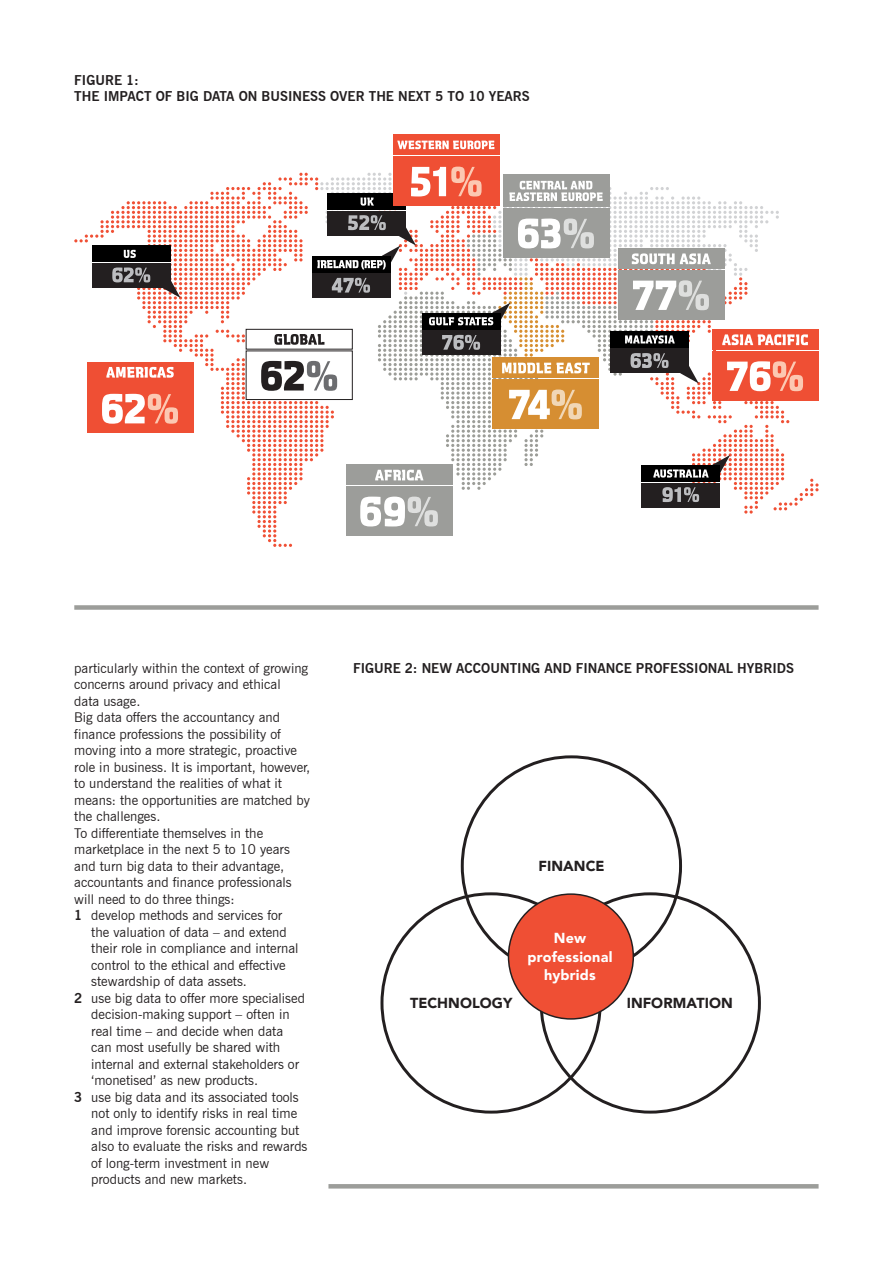
<style>
.page{position:relative;width:893px;height:1263px;background:#fff}
.page>*{position:absolute;margin:0;border:0;box-sizing:border-box;transform-origin:0 0}
.table_text{font:900 14.4px "Avenir LT Std";letter-spacing:.005em;color:#231f20}
.table_text-2{font:900 14.4px/18.5px "Avenir LT Std";letter-spacing:.01em;color:#fff;text-align:center}
.t1{font:13.5px/16.5px "News Gothic BT";color:#231f20}
.t2{font:700 13.5px "News Gothic BT";color:#231f20}
.s1{font-weight:700}
</style>
<div class="page">
<div style="left:393px;top:135px;width:106px;height:20px;background:#ef4f34"></div>
<svg style="left:397px;top:141px;width:97px;height:8px"></svg>
<div style="left:393px;top:156px;width:106px;height:50px;background:#ef4f34"></div>
<svg style="left:74px;top:167px;width:745px;height:380px"></svg>
<div style="left:74px;top:605px;width:745px;height:5px;background:#9c9d9a"></div>
<div style="left:508px;top:894px;width:125px;height:125px;background:#ef4f34;border-radius:50%"></div>
<hr style="left:328px;top:1184px;width:491px;height:4px;background:#9c9d9a">
<p class="t2" style="left:74px;top:72px;width:66px">FIGURE 1:</p>
<p class="t2" style="left:74px;top:88px;width:457px">THE IMPACT OF BIG DATA ON BUSINESS OVER THE NEXT 5 TO 10 YEARS</p>
<p class="t1" style="left:74px;top:659px;width:235px">particularly within the context of growing concerns around privacy and ethical data usage.</p>
<p class="t1" style="left:74px;top:709px;width:238px">Big data offers the accountancy and finance professions the possibility of moving into a more strategic, proactive role in business. It is important, however, to understand the realities of what it means: the opportunities are matched by the challenges.</p>
<p class="t1" style="left:74px;top:824px;width:219px">To differentiate themselves in the marketplace in the next 5 to 10 years and turn big data to their advantage, accountants and finance professionals will need to do three things:</p>
<p class="t1" style="left:91px;top:907px;width:209px;text-indent:-17px"><span class="s1">1</span> develop methods and services for the valuation of data – and extend their role in compliance and internal control to the ethical and effective stewardship of data assets.</p>
<p class="t1" style="left:91px;top:989px;width:215px;text-indent:-17px"><span class="s1">2</span> use big data to offer more specialised decision-making support – often in real time – and decide when data can most usefully be shared with internal and external stakeholders or ‘monetised’ as new products.</p>
<p class="t1" style="left:91px;top:1088px;width:218px;text-indent:-17px"><span class="s1">3</span> use big data and its associated tools not only to identify risks in real time and improve forensic accounting but also to evaluate the risks and rewards of long-term investment in new products and new markets.</p>
<p class="t2" style="left:353px;top:660px;width:442px">FIGURE 2: NEW ACCOUNTING AND FINANCE PROFESSIONAL HYBRIDS</p>
<p class="table_text" style="left:538px;top:858px;width:68px">FINANCE</p>
<p class="table_text-2" style="left:527px;top:929px;width:86px">New professional hybrids</p>
<p class="table_text" style="left:410px;top:994px;width:104px">TECHNOLOGY</p>
<p class="table_text" style="left:627px;top:994px;width:108px">INFORMATION</p>
</div>
